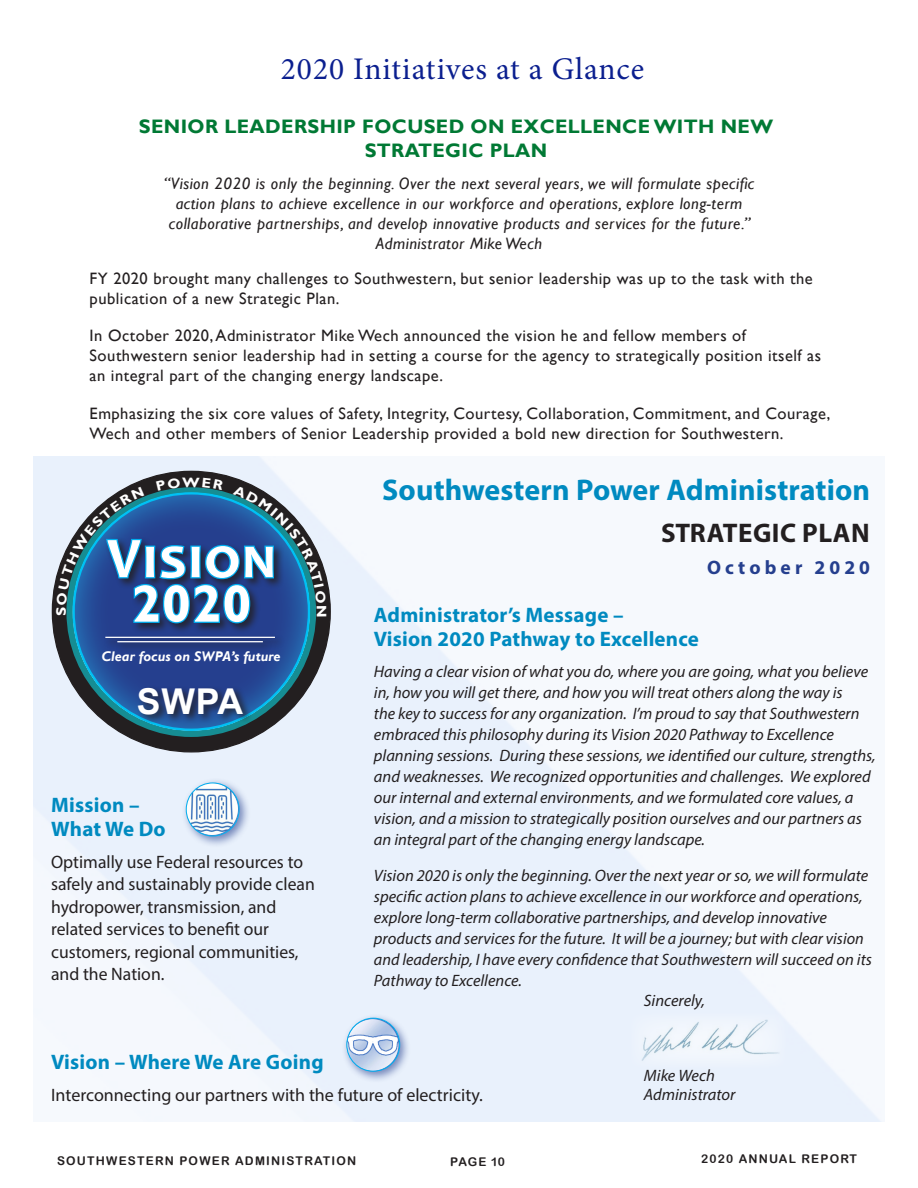
<style>
.page{position:relative;width:918px;height:1188px;background:#fff}
.page>*{position:absolute;margin:0;border:0;box-sizing:border-box;transform-origin:0 0}
.t1{font:700 58.2px "Candara";letter-spacing:.04em;color:#fff}
.t2{font:700 52.8px "Gill Sans";color:#fff}
.t3{font:700 35.55px "Arial";color:#fff}
.t4{font:31.5px "Minion Pro";letter-spacing:.03em;color:#0b1f8f}
.t5{font:700 30px "Myriad Pro";letter-spacing:.005em;color:#008ac0}
.t6{font:700 27px "Myriad Pro";letter-spacing:.02em;color:#231f20}
.t7{font:700 21px/24px "Myriad Pro";letter-spacing:.01em;color:#008ac0}
.t8{font:700 19.5px/23.4px "Gill Sans";letter-spacing:.02em;color:#007934;text-align:center}
.t9{font:700 19.5px "Myriad Pro";letter-spacing:.21em;color:#253f8e}
.t10{font:18px "Myriad Pro";color:#231f20}
.t11{font:italic 16.5px/21px "Myriad Pro";color:#231f20}
.t12{font:16.5px/19.8px "Gill Sans";letter-spacing:.03em;color:#231f20}
.t13{font:italic 16.5px/19.8px "Gill Sans";letter-spacing:.03em;color:#231f20;text-align:center}
.t14{font:italic 700 13.95px "Gill Sans";color:#fff}
.t15{font:12px "Arial Rounded MT Bold";letter-spacing:.1em;color:#231f20}
</style>
<div class="page">
<img style="left:33px;top:456px;width:850px;height:666px">
<div style="left:181px;top:778px;width:70px;height:70px;background:#253f8e;opacity:.6"></div>
<img style="left:186px;top:783px;width:53px;height:53px">
<div style="left:186px;top:783px;width:54px;height:53px;border:1px solid #00aeef;border-radius:50%"></div>
<div style="left:342px;top:1013px;width:69px;height:70px;background:#253f8e;opacity:.6"></div>
<img style="left:347px;top:1018px;width:53px;height:53px;border-radius:26px">
<div style="left:346px;top:1018px;width:54px;height:54px;border:1px solid #00aeef;border-radius:50%"></div>
<img style="left:630px;top:1013px;width:157px;height:55px">
<div style="left:52px;top:471px;width:278px;height:281px;background:#231f20;border-radius:50%"></div>
<div style="left:72px;top:491px;width:240px;height:242px;background:#00aeef;opacity:.72"></div>
<div style="left:105px;top:537px;width:179px;height:97px;background:#231f20;opacity:.8"></div>
<div style="left:137px;top:685px;width:116px;height:39px;background:#231f20;opacity:.8"></div>
<div style="left:104px;top:634px;width:181px;height:14px;background:#231f20;opacity:.8"></div>
<hr style="left:105px;top:637px;width:170px;height:1px;background:#fff">
<div style="left:116px;top:638px;width:157px;height:15px;background:#231f20;opacity:.8"></div>
<hr style="left:117px;top:641px;width:146px;height:1px;background:#fff">
<svg style="left:56px;top:477px;width:270px;height:148px"></svg>
<p class="t4" style="left:281px;top:48px;width:365px">2020 Initiatives at a Glance</p>
<h3 class="t8" style="left:139px;top:116px;width:636px">SENIOR LEADERSHIP FOCUSED ON EXCELLENCE WITH NEW<br>STRATEGIC PLAN</h3>
<p class="t13" style="left:164px;top:174px;width:592px">“Vision 2020 is only the beginning. Over the next several years, we will formulate specific action plans to achieve excellence in our workforce and operations, explore long-term collaborative partnerships, and develop innovative products and services for the future.” Administrator Mike Wech</p>
<p class="t12" style="left:90px;top:269px;width:725px">FY 2020 brought many challenges to Southwestern, but senior leadership was up to the task with the publication of a new Strategic Plan.</p>
<p class="t12" style="left:90px;top:326px;width:733px">In October 2020,Administrator Mike Wech announced the vision he and fellow members of<br>Southwestern senior leadership had in setting a course for the agency to strategically position itself as an integral part of the changing energy landscape.</p>
<p class="t12" style="left:90px;top:404px;width:742px">Emphasizing the six core values of Safety, Integrity, Courtesy, Collaboration, Commitment, and Courage,<br>Wech and other members of Senior Leadership provided a bold new direction for Southwestern.</p>
<h2 class="t5" style="left:382px;top:470px;width:490px">Southwestern Power Administration</h2>
<p class="t6" style="left:661px;top:515px;width:210px">STRATEGIC PLAN</p>
<p class="t9" style="left:707px;top:554px;width:165px">October 2020</p>
<p class="t7" style="left:374px;top:602px;width:327px">Administrator’s Message –<br>Vision 2020 Pathway to Excellence</p>
<p class="t11" style="left:374px;top:661px;width:503px">Having a clear vision of what you do, where you are going, what you believe in, how you will get there, and how you will treat others along the way is<br>the key to success for any organization. I’m proud to say that Southwestern embraced this philosophy during its Vision 2020 Pathway to Excellence planning sessions. During these sessions, we identifed our culture, strengths, and weaknesses. We recognized opportunities and challenges. We explored our internal and external environments, and we formulated core values, a</p>
<p class="t1" style="left:107px;top:522px;width:170px">Vision</p>
<p class="t2" style="left:132px;top:572px;width:121px">2020</p>
<p class="t14" style="left:102px;top:649px;width:181px">Clear focus on SWPA’s future</p>
<p class="t3" style="left:137px;top:676px;width:108px">SWPA</p>
<h3 class="t7" style="left:51px;top:793px;width:90px">Mission –</h3>
<p class="t11" style="left:374px;top:808px;width:490px">vision, and a mission to strategically position ourselves and our partners as</p>
<h3 class="t7" style="left:51px;top:817px;width:116px">What We Do</h3>
<p class="t11" style="left:374px;top:829px;width:333px">an integral part of the changing energy landscape.</p>
<p class="t10" style="left:51px;top:851px;width:253px">Optimally use Federal resources to</p>
<p class="t11" style="left:374px;top:865px;width:496px">Vision 2020 is only the beginning. Over the next year or so, we will formulate</p>
<p class="t10" style="left:51px;top:873px;width:265px">safely and sustainably provide clean</p>
<p class="t11" style="left:374px;top:886px;width:490px">specifc action plans to achieve excellence in our workforce and operations,</p>
<p class="t10" style="left:51px;top:896px;width:227px">hydropower, transmission, and</p>
<p class="t11" style="left:374px;top:907px;width:455px">explore long-term collaborative partnerships, and develop innovative</p>
<p class="t10" style="left:51px;top:918px;width:219px">related services to beneft our</p>
<p class="t11" style="left:374px;top:928px;width:491px">products and services for the future. It will be a journey; but with clear vision</p>
<p class="t10" style="left:51px;top:941px;width:249px">customers, regional communities,</p>
<p class="t11" style="left:374px;top:949px;width:500px">and leadership, I have every confdence that Southwestern will succeed on its</p>
<p class="t10" style="left:51px;top:963px;width:115px">and the Nation.</p>
<p class="t11" style="left:374px;top:970px;width:150px">Pathway to Excellence.</p>
<h3 class="t7" style="left:51px;top:1049px;width:274px">Vision – Where We Are Going</h3>
<p class="t11" style="left:644px;top:990px;width:63px">Sincerely,</p>
<p class="t11" style="left:644px;top:1065px;width:72px">Mike Wech</p>
<p class="t10" style="left:51px;top:1084px;width:433px">Interconnecting our partners with the future of electricity.</p>
<p class="t11" style="left:644px;top:1084px;width:93px">Administrator</p>
<p class="t15" style="left:57px;top:1153px;width:301px">SOUTHWESTERN POWER ADMINISTRATION</p>
<p class="t15" style="left:450px;top:1154px;width:56px">PAGE 10</p>
<p class="t15" style="left:701px;top:1152px;width:157px">2020 ANNUAL REPORT</p>
</div>
